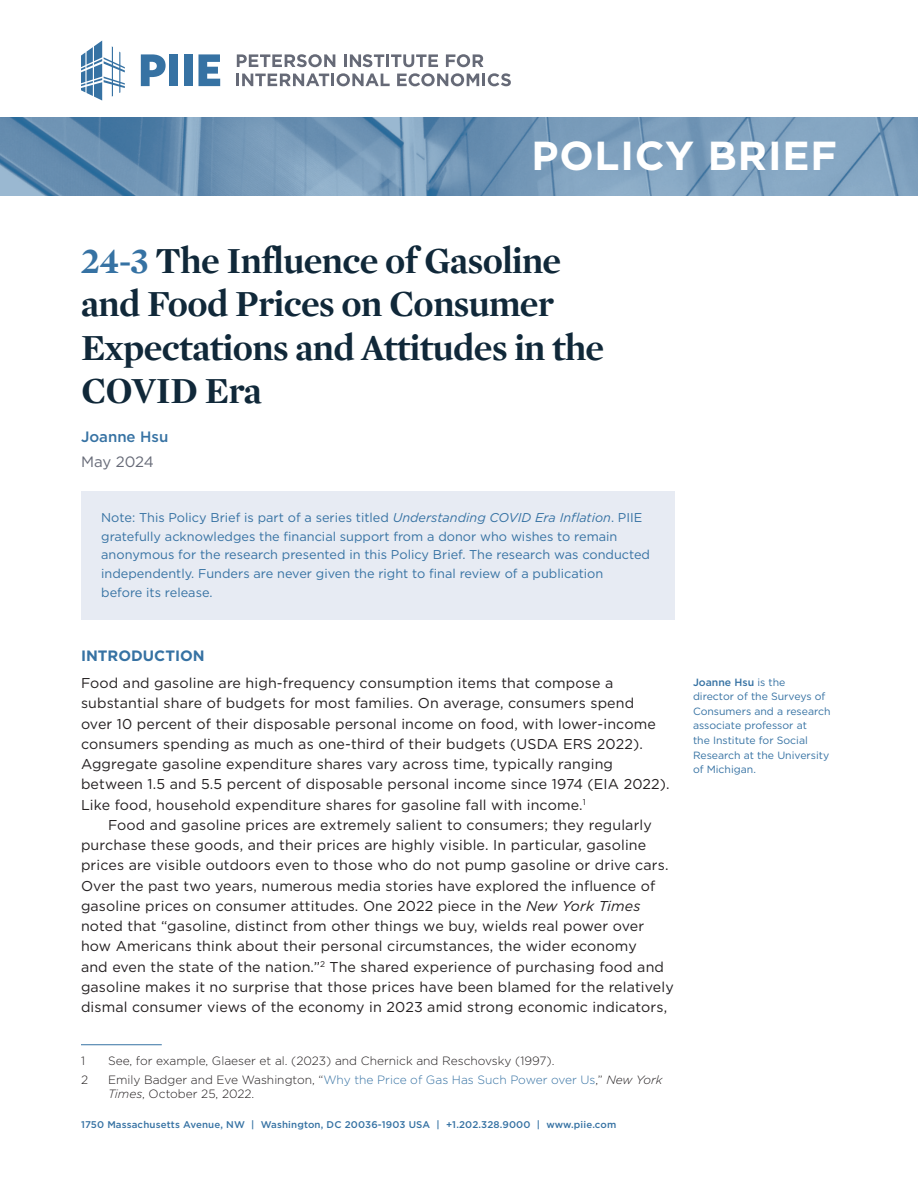
<style>
.page{position:relative;width:918px;height:1188px;background:#fff}
.page>*{position:absolute;margin:0;border:0;box-sizing:border-box;transform-origin:0 0}
.t1{font:700 40.5px "Gotham";letter-spacing:.02em;color:#fff}
.Title__No_Subtitle{font:700 37.5px/43.5px "Mercury Display";letter-spacing:-.015em;color:#102839}
.Heading_1{font:700 15px "Gotham";color:#3672a3}
.Author_Name_s{font:500 15px "Gotham";color:#3672a3}
.Date{font:15px "Gotham";letter-spacing:-.01em;color:#666a77}
.Body{font:14.25px/20.2px "Gotham";letter-spacing:.01em;color:#231f20}
.Body__First{font:14.25px/20.2px "Gotham";letter-spacing:.01em;color:#231f20}
.Abstract_Note{font:12.75px/18.8px "Gotham";color:#3672a3}
.Footnote{font:300 12px/14.2px "Gotham";color:#231f20}
.Author_Details{font:10.5px/14.7px "Gotham";color:#3672a3}
.t2{font:500 9.75px "Gotham";letter-spacing:.015em;color:#3672a3}
.s1{color:#3672a3}
.s2{font-style:italic}
.s3{font-weight:500}
</style>
<div class="page">
<img style="left:0;top:117px;width:918px;height:79px">
<svg style="left:237px;top:54px;width:98px;height:13px"></svg>
<svg style="left:344px;top:54px;width:94px;height:13px"></svg>
<svg style="left:446px;top:54px;width:38px;height:13px"></svg>
<svg style="left:236px;top:73px;width:154px;height:13px"></svg>
<svg style="left:397px;top:73px;width:114px;height:13px"></svg>
<svg style="left:141px;top:54px;width:25px;height:32px"></svg>
<div style="left:170px;top:54px;width:8px;height:32px;background:#3672a3"></div>
<div style="left:184px;top:54px;width:9px;height:32px;background:#3672a3"></div>
<svg style="left:198px;top:54px;width:22px;height:32px"></svg>
<svg style="left:81px;top:41px;width:44px;height:60px"></svg>
<div style="left:81px;top:492px;width:594px;height:128px;background:#e7ebf3"></div>
<hr style="left:81px;top:1044px;width:81px;height:1px;background:#3672a3">
<h1 class="t1" style="left:531px;top:129px;width:307px">POLICY BRIEF</h1>
<p class="Title__No_Subtitle" style="left:81px;top:237px;width:525px"><span class="s1">24-3</span> The Influence of Gasoline and Food Prices on Consumer<br>Expectations and Attitudes in the<br>COVID Era</p>
<p class="Author_Name_s" style="left:81px;top:427px;width:89px">Joanne Hsu</p>
<p class="Date" style="left:81px;top:452px;width:74px">May 2024</p>
<p class="Abstract_Note" style="left:101px;top:508px;width:550px">Note: This Policy Brief is part of a series titled <span class="s2">Understanding COVID Era Inflation</span>. PIIE gratefully acknowledges the financial support from a donor who wishes to remain anonymous for the research presented in this Policy Brief. The research was conducted independently. Funders are never given the right to final review of a publication<br>before its release.</p>
<p class="Heading_1" style="left:81px;top:646px;width:125px">INTRODUCTION</p>
<p class="Body__First" style="left:81px;top:673px;width:590px">Food and gasoline are high-frequency consumption items that compose a substantial share of budgets for most families. On average, consumers spend<br>over 10 percent of their disposable personal income on food, with lower-income consumers spending as much as one-third of their budgets (USDA ERS 2022).<br>Aggregate gasoline expenditure shares vary across time, typically ranging between 1.5 and 5.5 percent of disposable personal income since 1974 (EIA 2022).<br>Like food, household expenditure shares for gasoline fall with income.<sup>1</sup></p>
<p class="Body" style="left:81px;top:814px;width:594px;text-indent:27px">Food and gasoline prices are extremely salient to consumers; they regularly purchase these goods, and their prices are highly visible. In particular, gasoline prices are visible outdoors even to those who do not pump gasoline or drive cars.<br>Over the past two years, numerous media stories have explored the influence of gasoline prices on consumer attitudes. One 2022 piece in the <span class="s2">New York Times </span>noted that “gasoline, distinct from other things we buy, wields real power over how Americans think about their personal circumstances, the wider economy<br>and even the state of the nation.”<sup>2</sup> The shared experience of purchasing food and gasoline makes it no surprise that those prices have been blamed for the relatively dismal consumer views of the economy in 2023 amid strong economic indicators,</p>
<p class="Footnote" style="left:81px;top:1053px;width:6px">1</p>
<p class="Footnote" style="left:108px;top:1053px;width:448px">See, for example, Glaeser et al. (2023) and Chernick and Reschovsky (1997).</p>
<p class="Footnote" style="left:81px;top:1072px;width:9px">2</p>
<p class="Footnote" style="left:108px;top:1072px;width:556px">Emily Badger and Eve Washington, “<span class="s1">Why the Price of Gas Has Such Power over Us</span>,” <span class="s2">New York<br>Times</span>, October 25, 2022.</p>
<p class="t2" style="left:81px;top:1118px;width:537px">1750 Massachusetts Avenue, NW | Washington, DC 20036-1903 USA | +1.202.328.9000 | www.piie.com</p>
<p class="Author_Details" style="left:693px;top:674px;width:139px"><span class="s3">Joanne Hsu</span> is the<br>director of the Surveys of<br>Consumers and a research associate professor at<br>the Institute for Social<br>Research at the University of Michigan.</p>
</div>
